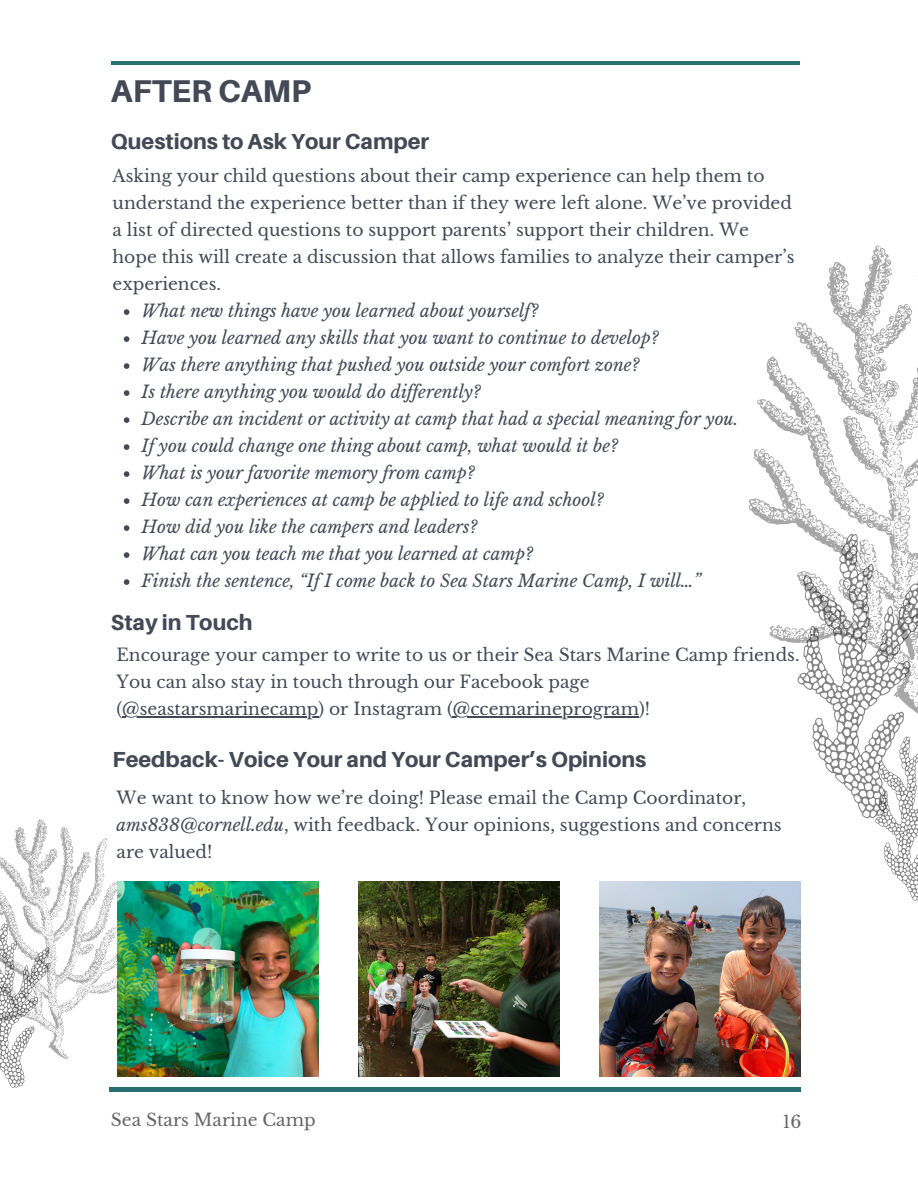
<style>
.page{position:relative;width:918px;height:1188px;background:#fff}
.page>*{position:absolute;margin:0;border:0;box-sizing:border-box;transform-origin:0 0}
.t1{font:800 31.5px "Aileron";color:#444956}
.t2{font:800 21.75px "Aileron";color:#444956}
.t3{font:17.1px/27px "Libre Baskerville";color:#444956}
.t4{font:italic 17.1px/27px "Libre Baskerville";color:#444956}
.t5{font:17.1px "Libre Baskerville";color:#666}
.s1{font-style:italic}
</style>
<div class="page">
<svg style="left:124px;top:309px;width:5px;height:6px"></svg>
<svg style="left:124px;top:336px;width:5px;height:6px"></svg>
<svg style="left:124px;top:363px;width:5px;height:6px"></svg>
<svg style="left:124px;top:390px;width:5px;height:6px"></svg>
<svg style="left:124px;top:417px;width:5px;height:6px"></svg>
<svg style="left:124px;top:444px;width:5px;height:6px"></svg>
<svg style="left:124px;top:471px;width:5px;height:6px"></svg>
<svg style="left:124px;top:498px;width:5px;height:6px"></svg>
<svg style="left:124px;top:525px;width:5px;height:6px"></svg>
<svg style="left:124px;top:552px;width:5px;height:6px"></svg>
<svg style="left:124px;top:579px;width:5px;height:6px"></svg>
<hr style="left:111px;top:61px;width:688px;height:4px;background:#286f72">
<hr style="left:109px;top:1088px;width:692px;height:3px;background:#286f72">
<svg style="left:748px;top:245px;width:170px;height:398px"></svg>
<svg style="left:797px;top:534px;width:121px;height:367px"></svg>
<svg style="left:0;top:819px;width:127px;height:269px"></svg>
<hr style="left:122px;top:716px;width:197px;height:1px;background:#444956">
<hr style="left:453px;top:716px;width:186px;height:1px;background:#444956">
<img style="left:118px;top:881px;width:200px;height:196px">
<img style="left:359px;top:881px;width:200px;height:196px">
<img style="left:600px;top:881px;width:200px;height:196px">
<h1 class="t1" style="left:111px;top:72px;width:202px">AFTER CAMP</h1>
<p class="t2" style="left:111px;top:128px;width:320px">Questions to Ask Your Camper</p>
<p class="t3" style="left:113px;top:163px;width:683px">Asking your child questions about their camp experience can help them to understand the experience better than if they were left alone. We’ve provided a list of directed questions to support parents’ support their children. We hope this will create a discussion that allows families to analyze their camper’s experiences.</p>
<p class="t4" style="left:142px;top:298px;width:598px">What new things have you learned about yourself?<br>Have you learned any skills that you want to continue to develop?<br>Was there anything that pushed you outside your comfort zone?<br>Is there anything you would do dif erently?<br>Describe an incident or activity at camp that had a special meaning for you.<br>If you could change one thing about camp, what would it be?<br>What is your favorite memory from camp?<br>How can experiences at camp be applied to life and school?<br>How did you like the campers and leaders?<br>What can you teach me that you learned at camp?<br>Finish the sentence, “If I come back to Sea Stars Marine Camp, I will…”</p>
<p class="t2" style="left:111px;top:609px;width:143px">Stay in Touch</p>
<p class="t3" style="left:117px;top:642px;width:685px">Encourage your camper to write to us or their Sea Stars Marine Camp friends.<br>You can also stay in touch through our Facebook page (@seastarsmarinecamp) or Instagram (@ccemarineprogram)!</p>
<p class="t2" style="left:113px;top:746px;width:535px">Feedback- Voice Your and Your Camper’s Opinions</p>
<p class="t3" style="left:117px;top:785px;width:667px">We want to know how we’re doing! Please email the Camp Coordinator, <span class="s1">ams838@cornell.edu</span>, with feedback. Your opinions, suggestions and concerns are valued!</p>
<p class="t5" style="left:111px;top:1110px;width:206px">Sea Stars Marine Camp</p>
<p class="t5" style="left:783px;top:1111px;width:20px">16</p>
</div>
